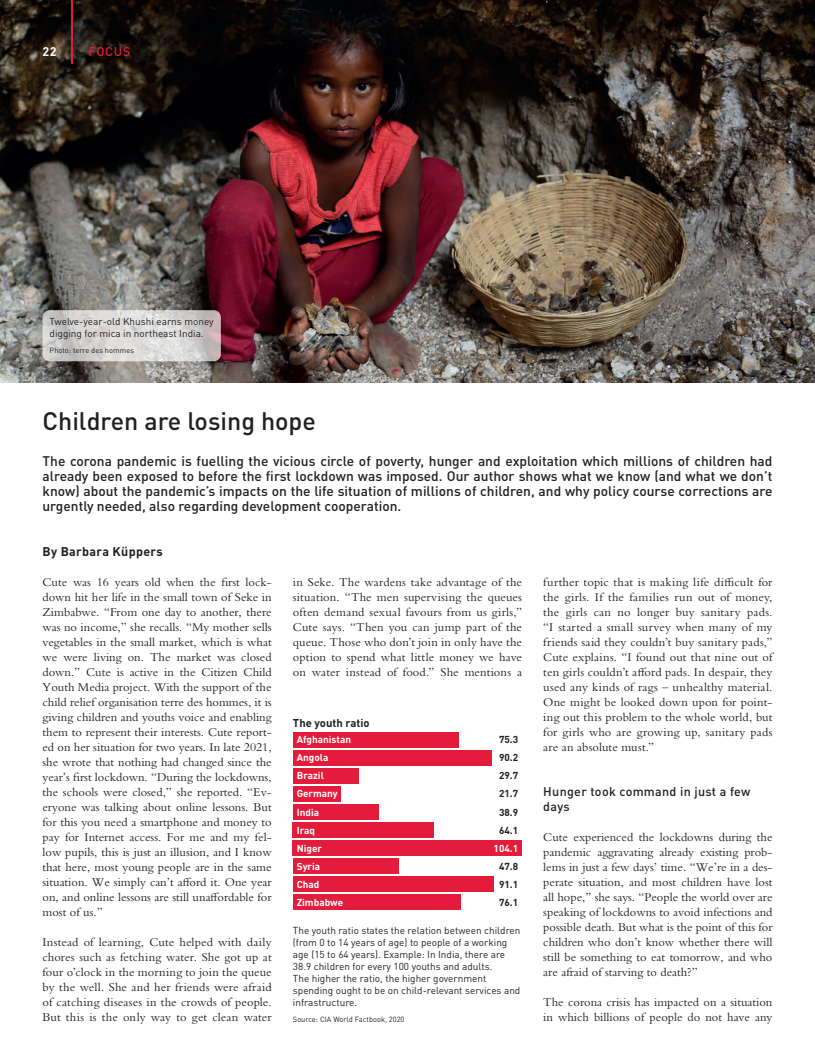
<style>
.page{position:relative;width:815px;height:1063px;background:#fff}
.page>*{position:absolute;margin:0;border:0;box-sizing:border-box;transform-origin:0 0}
.t1{font:500 25px "DIN Pro";color:#231f20}
.t2{font:500 13.75px/15px "DIN Pro";color:#231f20;text-align:justify}
.t3{font:12.5px/15px "Bembo Std";color:#231f20;text-align:justify}
.t4{font:500 12.5px/15px "DIN Pro";letter-spacing:.025em;color:#231f20}
.t5{font:700 12.5px "DIN Pro";letter-spacing:.025em;color:#231f20}
.t6{font:500 12.5px "DIN Pro";letter-spacing:.06em;color:#e41c3b}
.t7{font:700 12.5px "DIN Pro";color:#fff}
.t8{font:700 11.25px "DIN Pro";color:#231f20}
.t9{font:10px/12px "DIN Pro";color:#231f20}
.t10{font:700 10px "DIN Pro";color:#fff}
.t11{font:700 10px "DIN Pro";color:#231f20}
.t12{font:7.5px "DIN Pro";color:#231f20}
</style>
<div class="page">
<img style="left:0;top:0;width:815px;height:382px">
<div style="left:293px;top:768px;width:65px;height:15px;background:#e41c3b"></div>
<div style="left:293px;top:786px;width:48px;height:15px;background:#e41c3b"></div>
<div style="left:293px;top:805px;width:86px;height:15px;background:#e41c3b"></div>
<div style="left:293px;top:823px;width:141px;height:15px;background:#e41c3b"></div>
<div style="left:293px;top:732px;width:166px;height:15px;background:#e41c3b"></div>
<div style="left:293px;top:750px;width:198px;height:15px;background:#e41c3b"></div>
<div style="left:293px;top:877px;width:200px;height:15px;background:#e41c3b"></div>
<div style="left:293px;top:895px;width:167px;height:15px;background:#e41c3b"></div>
<div style="left:293px;top:841px;width:229px;height:15px;background:#e41c3b"></div>
<div style="left:293px;top:859px;width:105px;height:15px;background:#e41c3b"></div>
<hr style="left:71px;top:0;width:2px;height:64px;background:#e41c3b">
<svg style="left:43px;top:310px;width:178px;height:51px;background:#d4d2d1"></svg>
<p class="t7" style="left:43px;top:43px;width:16px">22</p>
<p class="t6" style="left:89px;top:43px;width:43px">FOCUS</p>
<p class="t9" style="left:50px;top:315px;width:166px">Twelve-year-old Khushi earns money digging for mica in northeast India.</p>
<p class="t12" style="left:50px;top:345px;width:86px">Photo: terre des hommes</p>
<h1 class="t1" style="left:43px;top:404px;width:275px">Children are losing hope</h1>
<p class="t2" style="left:43px;top:453px;width:732px">The corona pandemic is fuelling the vicious circle of poverty, hunger and exploitation which millions of children had already been exposed to before the first lockdown was imposed. Our author shows what we know (and what we don’t know) about the pandemic’s impacts on the life situation of millions of children, and why policy course corrections are urgently needed, also regarding development cooperation.</p>
<p class="t5" style="left:43px;top:543px;width:122px">By Barbara Küppers</p>
<p class="t3" style="left:43px;top:575px;width:231px">Cute was 16 years old when the first lock&shy;down hit her life in the small town of Seke in Zimbabwe. “From one day to another, there was no income,” she recalls. “My mother sells vegetables in the small market, which is what we were living on. The market was closed down.” Cute is active in the Citizen Child Youth Media project. With the support of the child relief organisation terre des hommes, it is giving children and youths voice and enabling them to represent their interests. Cute report&shy;ed on her situation for two years. In late 2021, she wrote that nothing had changed since the year’s first lockdown. “During the lockdowns, the schools were closed,” she reported. “Ev&shy;eryone was talking about online lessons. But for this you need a smartphone and money to pay for Internet access. For me and my fel&shy;low pupils, this is just an illusion, and I know that here, most young people are in the same situation. We simply can’t afford it. One year on, and online lessons are still unaffordable for most of us.”</p>
<p class="t3" style="left:43px;top:935px;width:231px">Instead of learning, Cute helped with daily chores such as fetching water. She got up at four o’clock in the morning to join the queue by the well. She and her friends were afraid of catching diseases in the crowds of people.<br>But this is the only way to get clean water</p>
<p class="t3" style="left:293px;top:575px;width:231px">in Seke. The wardens take advantage of the situation. “The men supervising the queues often demand sexual favours from us girls,” Cute says. “Then you can jump part of the queue. Those who don’t join in only have the option to spend what little money we have on water instead of food.” She mentions a</p>
<p class="t3" style="left:543px;top:575px;width:231px">further topic that is making life difficult for the girls. If the families run out of money, the girls can no longer buy sanitary pads. “I started a small survey when many of my friends said they couldn’t buy sanitary pads,” Cute explains. “I found out that nine out of ten girls couldn’t afford pads. In despair, they used any kinds of rags – unhealthy material.<br>One might be looked down upon for point&shy;ing out this problem to the whole world, but for girls who are growing up, sanitary pads are an absolute must.”</p>
<p class="t4" style="left:543px;top:784px;width:209px">Hunger took command in just a few days</p>
<p class="t3" style="left:543px;top:830px;width:231px">Cute experienced the lockdowns during the pandemic aggravating already existing prob&shy;lems in just a few days’ time. “We’re in a des&shy;perate situation, and most children have lost all hope,” she says. “People the world over are speaking of lockdowns to avoid infections and possible death. But what is the point of this for children who don’t know whether there will still be something to eat tomorrow, and who are afraid of starving to death?”</p>
<p class="t3" style="left:543px;top:995px;width:231px">The corona crisis has impacted on a situation in which billions of people do not have any</p>
<p class="t8" style="left:293px;top:715px;width:78px">The youth ratio</p>
<p class="t10" style="left:297px;top:733px;width:56px">Afghanistan</p>
<p class="t11" style="left:499px;top:733px;width:21px">75.3</p>
<p class="t10" style="left:297px;top:751px;width:33px">Angola</p>
<p class="t11" style="left:499px;top:751px;width:21px">90.2</p>
<p class="t10" style="left:297px;top:769px;width:29px">Brazil</p>
<p class="t11" style="left:499px;top:769px;width:21px">29.7</p>
<p class="t10" style="left:297px;top:787px;width:43px">Germany</p>
<p class="t11" style="left:499px;top:787px;width:21px">21.7</p>
<p class="t10" style="left:297px;top:805px;width:24px">India</p>
<p class="t11" style="left:499px;top:805px;width:21px">38.9</p>
<p class="t10" style="left:297px;top:823px;width:20px">Iraq</p>
<p class="t11" style="left:499px;top:823px;width:21px">64.1</p>
<p class="t10" style="left:297px;top:841px;width:27px">Niger</p>
<p class="t10" style="left:494px;top:841px;width:26px">104.1</p>
<p class="t10" style="left:297px;top:859px;width:25px">Syria</p>
<p class="t11" style="left:499px;top:859px;width:21px">47.8</p>
<p class="t10" style="left:297px;top:878px;width:24px">Chad</p>
<p class="t11" style="left:499px;top:878px;width:21px">91.1</p>
<p class="t10" style="left:297px;top:896px;width:48px">Zimbabwe</p>
<p class="t11" style="left:499px;top:896px;width:21px">76.1</p>
<p class="t9" style="left:293px;top:923px;width:229px">The youth ratio states the relation between children (from 0 to 14 years of age) to people of a working age (15 to 64 years). Example: In India, there are 38.9 children for every 100 youths and adults.<br>The higher the ratio, the higher government spending ought to be on child-relevant services and infrastructure.</p>
<p class="t12" style="left:293px;top:1014px;width:113px">Source: CIA World Factbook, 2020</p>
</div>
